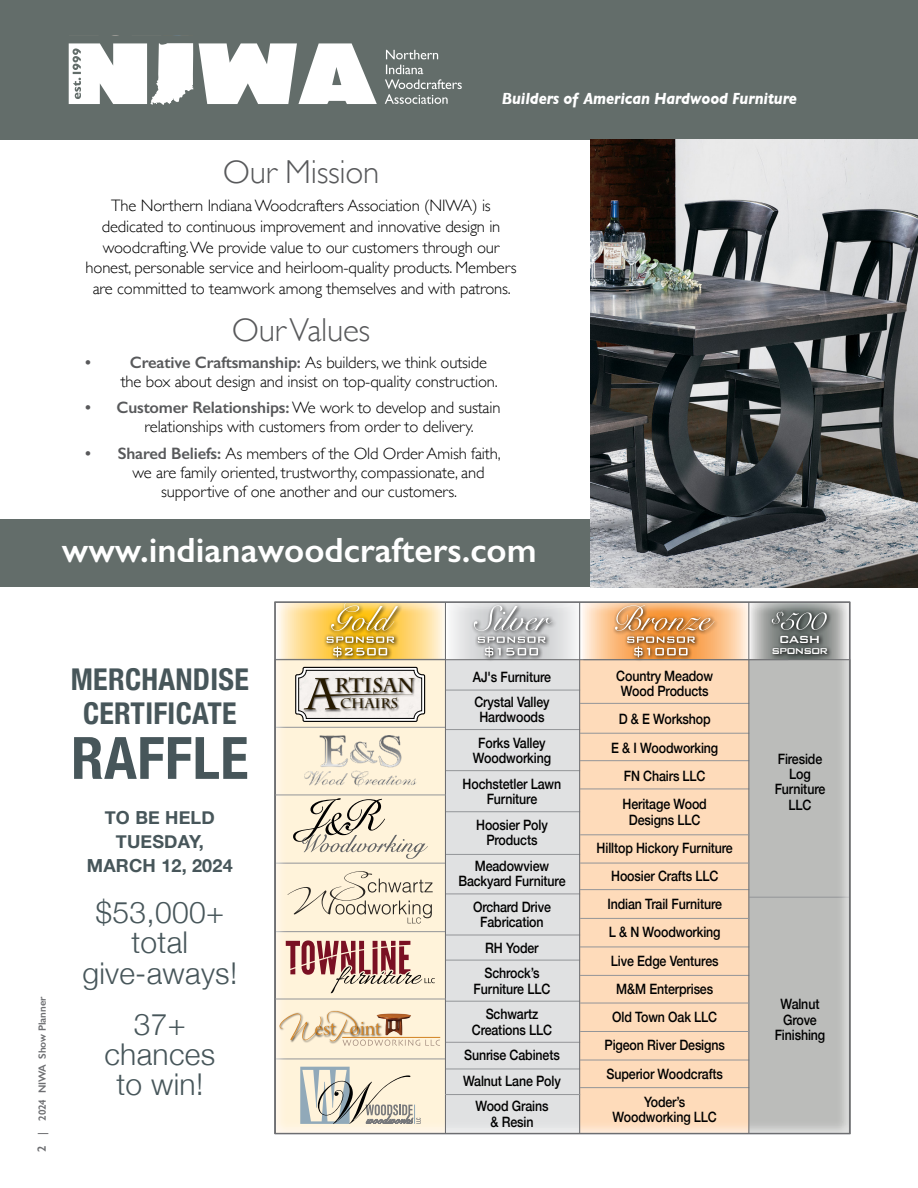
<style>
.page{position:relative;width:918px;height:1188px;background:#fff}
.page>*{position:absolute;margin:0;border:0;box-sizing:border-box;transform-origin:0 0}
.t1{font:700 condensed 58.5px "Helvetica Neue";letter-spacing:.01em;color:#47565a}
.t2{font:600 35.25px "Gill Sans";color:#fff}
.t3{font:300 33.15px "Gill Sans";letter-spacing:-.01em;color:#58595b}
.t4{font:300 30px/30px "Helvetica Neue";letter-spacing:.01em;color:#47565a;text-align:center}
.t5{font:700 condensed 30px/33.2px "Helvetica Neue";letter-spacing:.01em;color:#47565a;text-align:center}
.t6{font:700 19.65px "Charlemagne Std";color:#271a00}
.t7{font:700 18px/24px "Helvetica Neue";letter-spacing:.01em;color:#47565a;text-align:center}
.t8{font:300 16.65px/20.7px "Gill Sans";letter-spacing:-.01em;color:#000}
.t9{font:italic 700 16.5px "Gill Sans";letter-spacing:-.01em;color:#fff;scale:.9 1}
.t10{font:500 14.25px/15.3px "Helvetica Neue";letter-spacing:-.01em;color:#000;text-align:center;scale:.87 1}
.t11{font:500 13.8px "Bank Gothic";letter-spacing:-.07em;color:#fff;scale:.95 1}
.t12{font:700 13.8px "Charlemagne Std";color:#271a00}
.t13{font:500 13.8px "Bank Gothic";letter-spacing:-.07em;color:#fff}
.page_number_etc{font:600 10.5px "Gill Sans";letter-spacing:-.01em;color:#6d6e71}
.s1{font-weight:600;color:#58595b}
.s2{font-size:12px}
</style>
<div class="page">
<div style="left:0;top:0;width:918px;height:139px;background:#636d6a"></div>
<div style="left:0;top:520px;width:918px;height:67px;background:#636d6a"></div>
<svg style="left:69px;top:43px;width:308px;height:62px"></svg>
<svg style="left:385px;top:65px;width:77px;height:39px"></svg>
<svg style="left:386px;top:50px;width:52px;height:9px"></svg>
<img style="left:590px;top:139px;width:328px;height:448px">
<svg style="left:274px;top:601px;width:577px;height:534px;background:#e3d4c2"></svg>
<div style="left:769px;top:608px;width:63px;height:27px;background:#000;opacity:.95"></div>
<svg style="left:772px;top:611px;width:55px;height:19px"></svg>
<div style="left:770px;top:633px;width:62px;height:26px;background:#000;opacity:.95"></div>
<hr style="left:445px;top:602px;width:1px;height:531px;background:#6d6e71">
<hr style="left:579px;top:602px;width:1px;height:531px;background:#6d6e71">
<hr style="left:748px;top:602px;width:1px;height:531px;background:#6d6e71">
<svg style="left:288px;top:871px;width:145px;height:53px;background:#e9dec7"></svg>
<svg style="left:286px;top:940px;width:149px;height:53px;background:#d0ab9f"></svg>
<img style="left:278px;top:1012px;width:2px;height:31px">
<img style="left:326px;top:1009px;width:34px;height:2px">
<svg style="left:280px;top:1011px;width:160px;height:35px;background:#e9d6b9"></svg>
<hr style="left:342px;top:1037px;width:98px;height:1px;background:#d4872b">
<svg style="left:295px;top:670px;width:130px;height:52px"></svg>
<div style="left:294px;top:665px;width:133px;height:5px;background:#000;opacity:.75"></div>
<svg style="left:293px;top:798px;width:135px;height:61px;background:#e1d6c1"></svg>
<hr style="left:275px;top:795px;width:171px;height:1px;background:#939598">
<hr style="left:275px;top:999px;width:171px;height:1px;background:#939598">
<svg style="left:300px;top:1067px;width:121px;height:57px;background:#d1cdbf"></svg>
<img style="left:304px;top:735px;width:113px;height:51px">
<hr style="left:445px;top:1094px;width:135px;height:1px;background:#939598">
<hr style="left:580px;top:835px;width:169px;height:1px;background:#939598">
<hr style="left:580px;top:863px;width:169px;height:1px;background:#939598">
<hr style="left:580px;top:918px;width:169px;height:1px;background:#939598">
<hr style="left:580px;top:1003px;width:169px;height:1px;background:#939598">
<hr style="left:580px;top:1031px;width:169px;height:1px;background:#939598">
<p class="t9" style="left:502px;top:89px;width:329px">Builders of American Hardwood Furniture</p>
<p class="t3" style="left:223px;top:146px;width:158px">Our Mission</p>
<p class="t8" style="left:86px;top:195px;width:433px;text-align:center">The Northern Indiana Woodcrafters Association (NIWA) is dedicated to continuous improvement and innovative design in woodcrafting. We provide value to our customers through our honest, personable service and heirloom-quality products. Members are committed to teamwork among themselves and with patrons.</p>
<p class="t3" style="left:232px;top:304px;width:140px">Our Values</p>
<p class="t8" style="left:121px;top:352px;width:379px;line-height:19px;text-indent:-35px"><span class="s1">• Creative Craftsmanship:</span> As builders, we think outside the box about design and insist on top-quality construction.</p>
<p class="t8" style="left:145px;top:398px;width:358px;line-height:19px;text-indent:-59px"><span class="s1">• Customer Relationships:</span> We work to develop and sustain relationships with customers from order to delivery.</p>
<p class="t8" style="left:85px;top:442px;width:417px"><span class="s1">• Shared Beliefs:</span> As members of the Old Order Amish faith,</p>
<p class="t8" style="left:133px;top:461px;width:353px">we are family oriented, trustworthy, compassionate, and</p>
<p class="t8" style="left:161px;top:481px;width:297px">supportive of one another and our customers.</p>
<p class="t2" style="left:62px;top:529px;width:476px">www.indianawoodcrafters.com</p>
<p class="page_number_etc" style="left:36px;top:1152px;width:157px;rotate:-90deg"><span class="s2">2</span> | 2024 NIWA Show Planner</p>
<p class="t5" style="left:71px;top:661px;width:180px">MERCHANDISE<br>CERTIFICATE</p>
<p class="t1" style="left:71px;top:709px;width:179px">RAFFLE</p>
<p class="t7" style="left:87px;top:806px;width:147px">TO BE HELD<br>TUESDAY,<br>MARCH 12, 2024</p>
<p class="t4" style="left:82px;top:896px;width:156px">$53,000+ total give-aways!</p>
<p class="t4" style="left:104px;top:1007px;width:112px">37+ chances to win!</p>
<p class="t6" style="left:334px;top:674px;width:82px">RTISAN</p>
<p class="t12" style="left:340px;top:696px;width:60px">CHAIRS</p>
<p class="t10" style="left:473px;top:668px;width:91px">AJ's Furniture</p>
<p class="t10" style="left:474px;top:693px;width:88px">Crystal Valley<br>Hardwoods</p>
<p class="t10" style="left:473px;top:734px;width:91px">Forks Valley<br>Woodworking</p>
<p class="t10" style="left:463px;top:775px;width:115px">Hochstetler Lawn<br>Furniture</p>
<p class="t10" style="left:476px;top:816px;width:84px">Hoosier Poly<br>Products</p>
<p class="t10" style="left:458px;top:857px;width:125px">Meadowview<br>Backyard Furniture</p>
<p class="t10" style="left:473px;top:898px;width:91px">Orchard Drive<br>Fabrication</p>
<p class="t10" style="left:485px;top:939px;width:63px">RH Yoder</p>
<p class="t10" style="left:474px;top:964px;width:90px">Schrock’s<br>Furniture LLC</p>
<p class="t10" style="left:472px;top:1005px;width:94px">Schwartz<br>Creations LLC</p>
<p class="t10" style="left:464px;top:1046px;width:111px">Sunrise Cabinets</p>
<p class="t10" style="left:463px;top:1072px;width:114px">Walnut Lane Poly</p>
<p class="t10" style="left:475px;top:1097px;width:86px">Wood Grains &amp; Resin</p>
<p class="t10" style="left:616px;top:667px;width:113px">Country Meadow<br>Wood Products</p>
<p class="t10" style="left:619px;top:711px;width:107px">D &amp; E Workshop</p>
<p class="t10" style="left:611px;top:739px;width:125px">E &amp; I Woodworking</p>
<p class="t10" style="left:624px;top:767px;width:95px">FN Chairs LLC</p>
<p class="t10" style="left:623px;top:795px;width:98px">Heritage Wood<br>Designs LLC</p>
<p class="t10" style="left:597px;top:839px;width:158px">Hilltop Hickory Furniture</p>
<p class="t10" style="left:611px;top:867px;width:125px">Hoosier Crafts LLC</p>
<p class="t10" style="left:607px;top:895px;width:133px">Indian Trail Furniture</p>
<p class="t10" style="left:609px;top:924px;width:130px">L &amp; N Woodworking</p>
<p class="t10" style="left:611px;top:952px;width:125px">Live Edge Ventures</p>
<p class="t10" style="left:616px;top:980px;width:113px">M&amp;M Enterprises</p>
<p class="t10" style="left:612px;top:1008px;width:122px">Old Town Oak LLC</p>
<p class="t10" style="left:605px;top:1037px;width:140px">Pigeon River Designs</p>
<p class="t10" style="left:607px;top:1065px;width:135px">Superior Woodcrafts</p>
<p class="t10" style="left:613px;top:1093px;width:121px">Yoder’s<br>Woodworking LLC</p>
<p class="t13" style="left:779px;top:628px;width:44px">CASH</p>
<p class="t11" style="left:771px;top:640px;width:61px">sponsor</p>
<p class="t10" style="left:775px;top:750px;width:60px">Fireside<br>Log<br>Furniture<br>LLC</p>
<p class="t10" style="left:775px;top:995px;width:60px">Walnut<br>Grove<br>Finishing</p>
</div>
